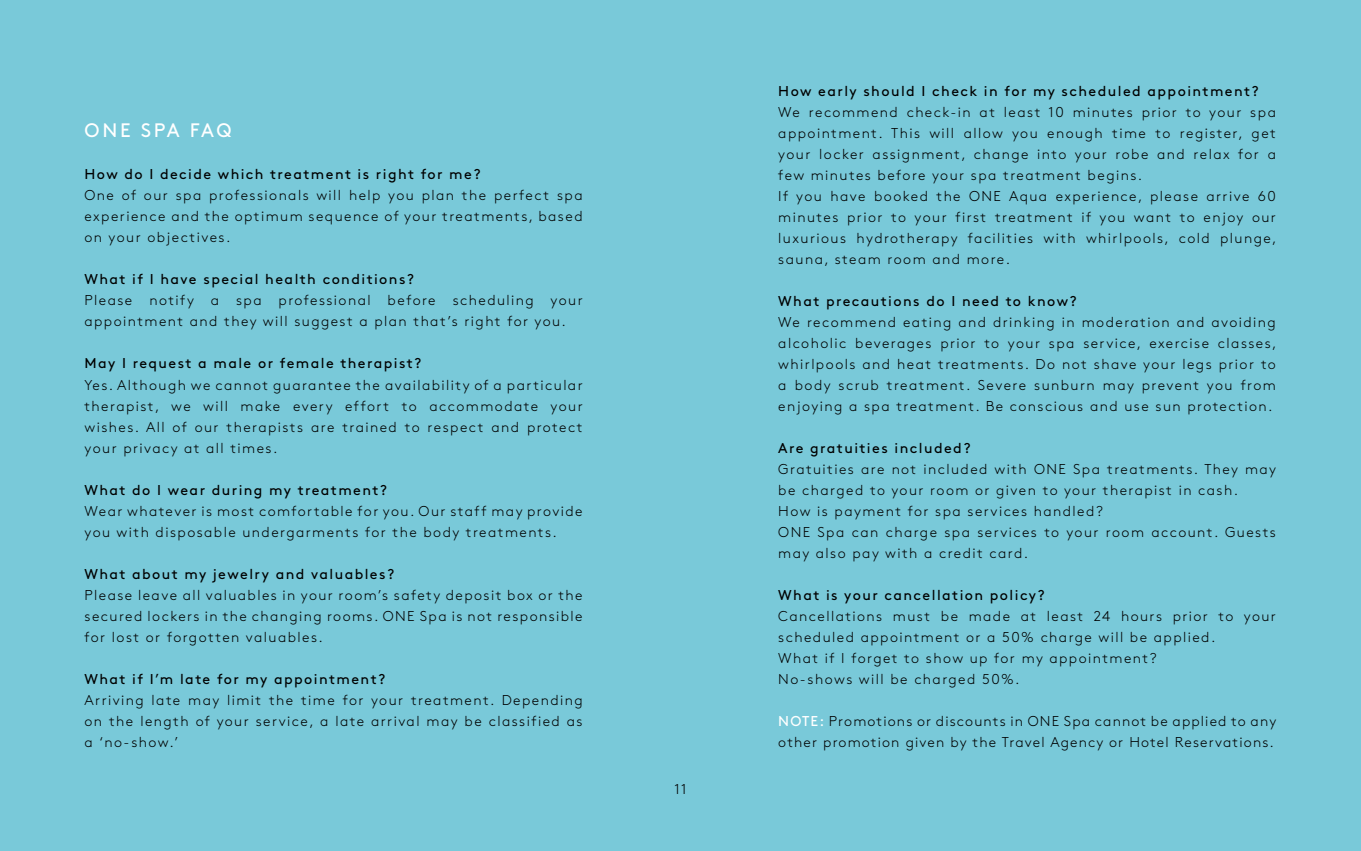
<style>
.page{position:relative;width:1361px;height:851px;background:#fff}
.page>*{position:absolute;margin:0;border:0;box-sizing:border-box;transform-origin:0 0}
.t1{font:19.5px "Brown Pro";letter-spacing:.135em;color:#fff}
.t2{font:300 14.25px/21px "Brown Pro";letter-spacing:.1em;color:#000;text-align:justify}
.t3{font:14.25px "Brown Pro";letter-spacing:.1em;color:#000}
.t4{font:300 14.25px/21px "Brown Pro";letter-spacing:.08em;color:#000}
.s1{font-weight:400;color:#fff}
</style>
<div class="page">
<div style="left:0;top:0;width:1361px;height:850px;background:#79c9d9"></div>
<h1 class="t1" style="left:85px;top:116px;width:149px">ONE SPA FAQ</h1>
<p class="t3" style="left:85px;top:163px;width:397px">How do I decide which treatment is right for me?</p>
<p class="t2" style="left:85px;top:184px;width:500px">One of our spa professionals will help you plan the perfect spa experience and the optimum sequence of your treatments, based on your objectives.</p>
<p class="t3" style="left:85px;top:268px;width:331px">What if I have special health conditions?</p>
<p class="t2" style="left:85px;top:289px;width:500px">Please notify a spa professional before scheduling your appointment and they will suggest a plan that’s right for you.</p>
<p class="t3" style="left:85px;top:352px;width:338px">May I request a male or female therapist?</p>
<p class="t2" style="left:85px;top:373px;width:500px">Yes. Although we cannot guarantee the availability of a particular therapist, we will make every effort to accommodate your wishes. All of our therapists are trained to respect and protect your privacy at all times.</p>
<p class="t3" style="left:85px;top:478px;width:304px">What do I wear during my treatment?</p>
<p class="t2" style="left:85px;top:499px;width:500px">Wear whatever is most comfortable for you. Our staff may provide you with disposable undergarments for the body treatments.</p>
<p class="t3" style="left:85px;top:562px;width:311px">What about my jewelry and valuables?</p>
<p class="t2" style="left:85px;top:583px;width:500px">Please leave all valuables in your room’s safety deposit box or the secured lockers in the changing rooms. ONE Spa is not responsible for lost or forgotten valuables.</p>
<p class="t3" style="left:85px;top:667px;width:302px">What if I’m late for my appointment?</p>
<p class="t2" style="left:85px;top:688px;width:500px">Arriving late may limit the time for your treatment. Depending on the length of your service, a late arrival may be classified as a ‘no-show.’</p>
<p class="t2" style="left:674px;top:777px;width:13px">11</p>
<p class="t3" style="left:778px;top:80px;width:482px">How early should I check in for my scheduled appointment?</p>
<p class="t2" style="left:778px;top:100px;width:500px;text-align:left">We recommend check-in at least 10 minutes prior to your spa appointment. This will allow you enough time to register, get your locker assignment, change into your robe and relax for a few minutes before your spa treatment begins.<br>If you have booked the ONE Aqua experience, please arrive 60 minutes prior to your first treatment if you want to enjoy our luxurious hydrotherapy facilities with whirlpools, cold plunge, sauna, steam room and more.</p>
<p class="t3" style="left:778px;top:290px;width:300px">What precautions do I need to know?</p>
<p class="t2" style="left:778px;top:310px;width:500px">We recommend eating and drinking in moderation and avoiding alcoholic beverages prior to your spa service, exercise classes, whirlpools and heat treatments. Do not shave your legs prior to a body scrub treatment. Severe sunburn may prevent you from enjoying a spa treatment. Be conscious and use sun protection.</p>
<p class="t3" style="left:778px;top:437px;width:194px">Are gratuities included?</p>
<p class="t2" style="left:778px;top:457px;width:499px;text-align:left">Gratuities are not included with ONE Spa treatments. They may be charged to your room or given to your therapist in cash.<br>How is payment for spa services handled?<br>ONE Spa can charge spa services to your room account. Guests may also pay with a credit card.</p>
<p class="t3" style="left:778px;top:584px;width:268px">What is your cancellation policy?</p>
<p class="t2" style="left:778px;top:604px;width:499px;text-align:left">Cancellations must be made at least 24 hours prior to your scheduled appointment or a 50% charge will be applied.<br>What if I forget to show up for my appointment?<br>No-shows will be charged 50%.</p>
<p class="t4" style="left:778px;top:709px;width:499px"><span class="s1">NOTE:</span> Promotions or discounts in ONE Spa cannot be applied to any other promotion given by the Travel Agency or Hotel Reservations.</p>
</div>
